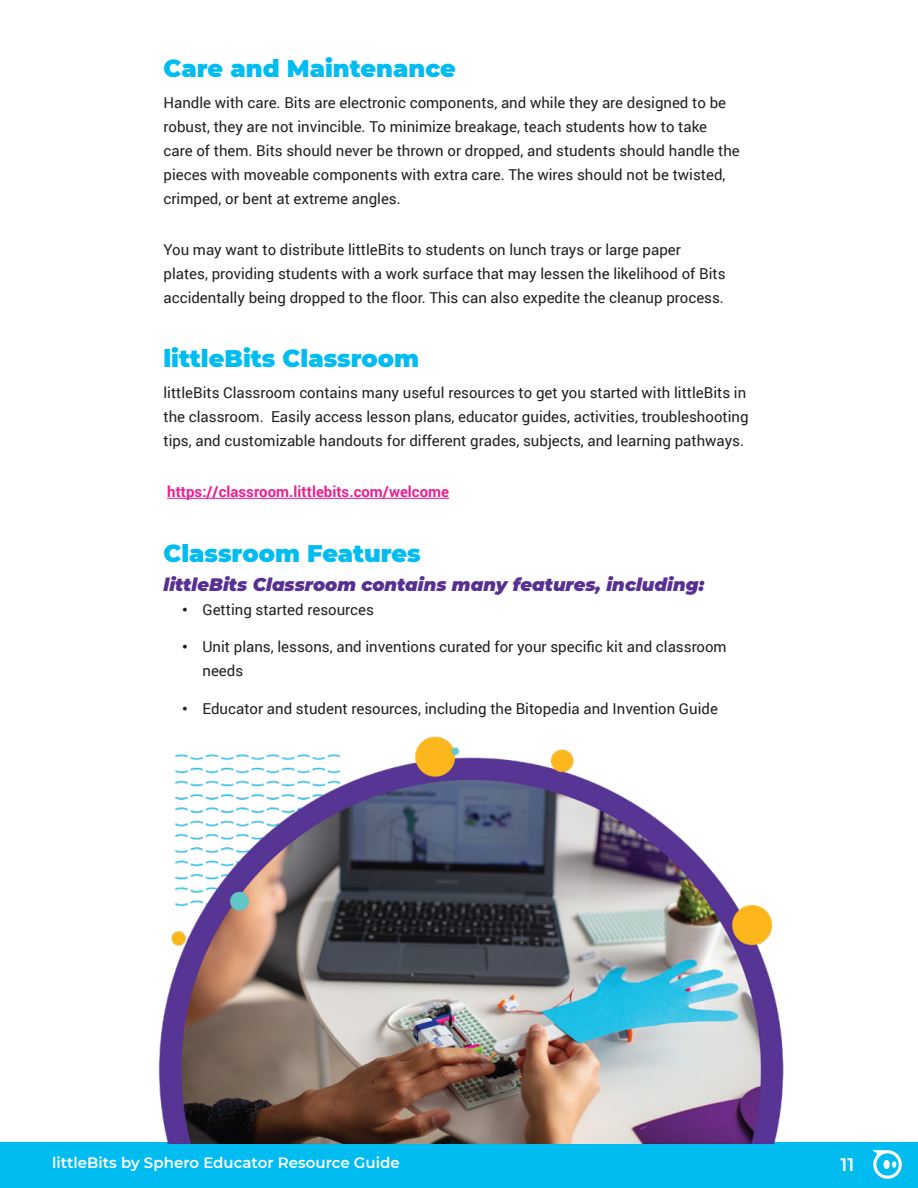
<style>
.page{position:relative;width:918px;height:1188px;background:#fff}
.page>*{position:absolute;margin:0;border:0;box-sizing:border-box;transform-origin:0 0}
.Heading_2{font:900 24px "Montserrat";color:#00bcf1}
.Purple_Subhead{font:italic 900 18px "Montserrat";color:#583092}
.t1{font:600 18px "Montserrat";color:#fff}
.Paragraph{font:15px/24px "Roboto";color:#231f20}
.Paragraph-2{font:700 15px "Roboto";color:#ed1e8f}
.t2{font:600 15px "Montserrat";color:#fff}
.s1{font-weight:900}
</style>
<div class="page">
<div style="left:0;top:1143px;width:918px;height:45px;background:#00bcf1"></div>
<svg style="left:872px;top:1150px;width:30px;height:29px"></svg>
<div style="left:884px;top:1160px;width:6px;height:9px;background:#fff;border-radius:50%"></div>
<hr style="left:167px;top:498px;width:282px;height:1px;background:#ed1e8f">
<img style="left:139px;top:736px;width:663px;height:407px">
<p class="Heading_2" style="left:164px;top:51px;width:294px">Care and Maintenance</p>
<p class="Paragraph" style="left:164px;top:90px;width:578px">Handle with care. Bits are electronic components, and while they are designed to be robust, they are not invincible. To minimize breakage, teach students how to take care of them. Bits should never be thrown or dropped, and students should handle the pieces with moveable components with extra care. The wires should not be twisted, crimped, or bent at extreme angles.</p>
<p class="Paragraph" style="left:164px;top:237px;width:564px">You may want to distribute littleBits to students on lunch trays or large paper plates, providing students with a work surface that may lessen the likelihood of Bits accidentally being dropped to the floor. This can also expedite the cleanup process.</p>
<p class="Heading_2" style="left:164px;top:341px;width:257px">littleBits Classroom</p>
<p class="Paragraph" style="left:164px;top:380px;width:587px">littleBits Classroom contains many useful resources to get you started with littleBits in the classroom. Easily access lesson plans, educator guides, activities, troubleshooting tips, and customizable handouts for different grades, subjects, and learning pathways.</p>
<p class="Paragraph-2" style="left:167px;top:481px;width:283px">https://classroom.littlebits.com/welcome</p>
<p class="Heading_2" style="left:164px;top:535px;width:259px">Classroom Features</p>
<p class="Purple_Subhead" style="left:164px;top:571px;width:542px">littleBits Classroom contains many features, including:</p>
<p class="Paragraph" style="left:182px;top:597px;width:193px"><span class="s1">•</span> Getting started resources</p>
<p class="Paragraph" style="left:202px;top:635px;width:526px;text-indent:-20px"><span class="s1">•</span> Unit plans, lessons, and inventions curated for your specific kit and classroom needs</p>
<p class="Paragraph" style="left:182px;top:696px;width:537px"><span class="s1">•</span> Educator and student resources, including the Bitopedia and Invention Guide</p>
<p class="t2" style="left:52px;top:1152px;width:349px">littleBits by Sphero Educator Resource Guide</p>
<p class="t1" style="left:841px;top:1151px;width:15px">11</p>
</div>
